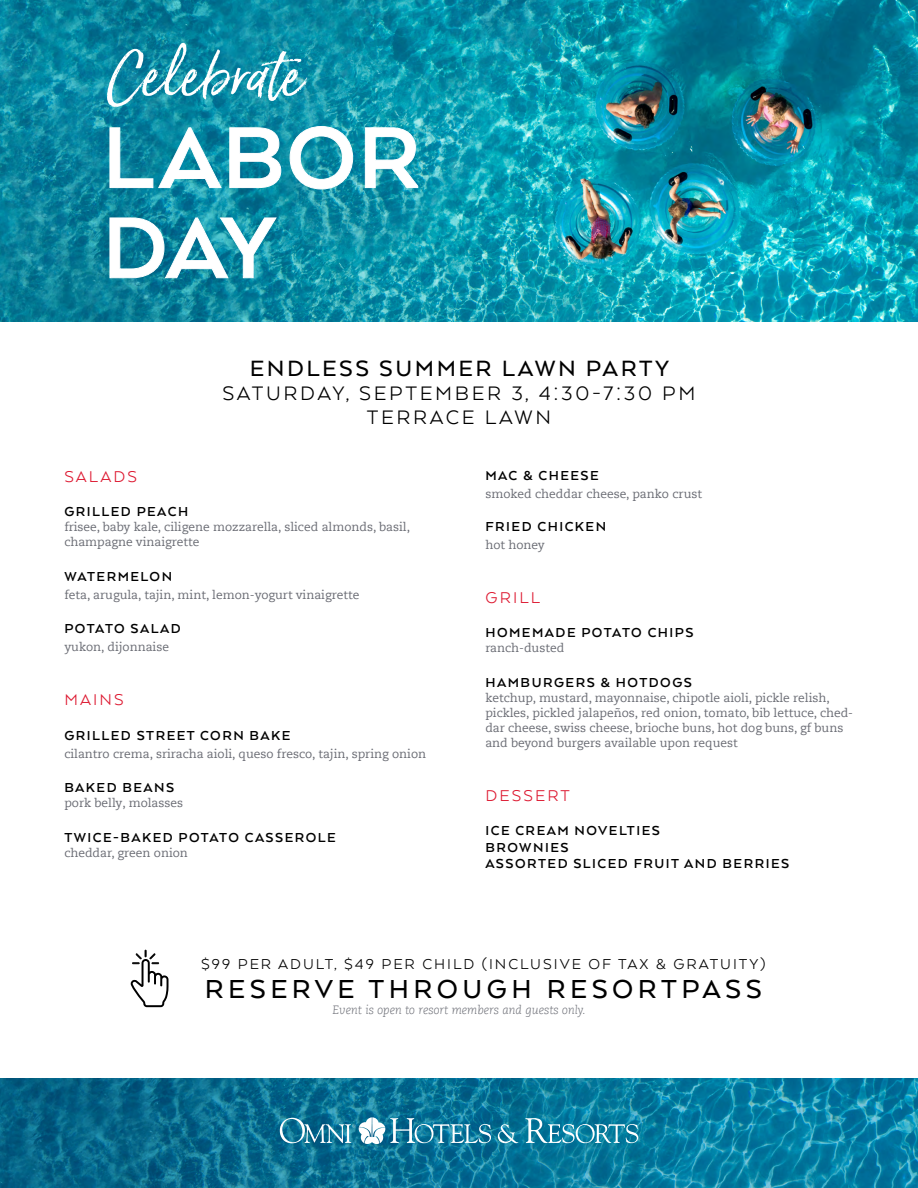
<style>
.page{position:relative;width:918px;height:1188px;background:#fff}
.page>*{position:absolute;margin:0;border:0;box-sizing:border-box;transform-origin:0 0}
.t1{font:500 30px "Arquitecta";letter-spacing:.15em;color:#000}
.t2{font:500 25.5px "Arquitecta";letter-spacing:.1em;color:#000}
.t3{font:22.5px/24px "Arquitecta";letter-spacing:.12em;color:#000;text-align:center}
.t4{font:18px "Arquitecta";letter-spacing:.12em;color:#dd1830}
.t5{font:16.5px "Arquitecta";letter-spacing:.12em;color:#000}
.t6{font:700 15px/16.5px "Arquitecta";letter-spacing:.1em;color:#000}
.t7{font:12px/15px "Caecilia Com 55 Roman";color:#696b73}
.t8{font:italic 300 12px "Caecilia LT Pro 46";color:#696b73}
</style>
<div class="page">
<img style="left:0;top:0;width:918px;height:321px">
<svg style="left:0;top:1079px;width:918px;height:109px;background:#097498"></svg>
<svg style="left:498px;top:1124px;width:20px;height:19px"></svg>
<svg style="left:525px;top:1117px;width:113px;height:26px;background:#3b97b2"></svg>
<svg style="left:280px;top:1117px;width:211px;height:27px;background:#4693ae"></svg>
<svg style="left:110px;top:218px;width:167px;height:60px"></svg>
<svg style="left:110px;top:126px;width:308px;height:63px"></svg>
<svg style="left:107px;top:43px;width:200px;height:64px;background:#3aa0b4"></svg>
<svg style="left:131px;top:950px;width:38px;height:57px"></svg>
<h2 class="t2" style="left:250px;top:352px;width:421px">ENDLESS SUMMER LAWN PARTY</h2>
<h3 class="t3" style="left:222px;top:380px;width:475px">SATURDAY, SEPTEMBER 3, 4:30-7:30 PM<br>TERRACE LAWN</h3>
<h3 class="t4" style="left:64px;top:465px;width:74px">SALADS</h3>
<p class="t6" style="left:64px;top:503px;width:125px">GRILLED PEACH</p>
<p class="t7" style="left:64px;top:520px;width:347px">frisee, baby kale, ciligene mozzarella, sliced almonds, basil, champagne vinaigrette</p>
<p class="t6" style="left:64px;top:568px;width:109px">WATERMELON</p>
<p class="t7" style="left:64px;top:587px;width:297px">feta, arugula, tajin, mint, lemon-yogurt vinaigrette</p>
<p class="t6" style="left:64px;top:620px;width:118px">POTATO SALAD</p>
<p class="t7" style="left:64px;top:640px;width:106px">yukon, dijonnaise</p>
<h3 class="t4" style="left:64px;top:689px;width:61px">MAINS</h3>
<p class="t6" style="left:64px;top:727px;width:228px">GRILLED STREET CORN BAKE</p>
<p class="t7" style="left:64px;top:746px;width:363px">cilantro crema, sriracha aioli, queso fresco, tajin, spring onion</p>
<p class="t6" style="left:64px;top:779px;width:111px">BAKED BEANS</p>
<p class="t7" style="left:64px;top:796px;width:120px">pork belly, molasses</p>
<p class="t6" style="left:64px;top:829px;width:273px">TWICE-BAKED POTATO CASSEROLE</p>
<p class="t7" style="left:64px;top:845px;width:125px">cheddar, green onion</p>
<p class="t6" style="left:485px;top:466px;width:115px">MAC &amp; CHEESE</p>
<p class="t7" style="left:485px;top:486px;width:218px">smoked cheddar cheese, panko crust</p>
<p class="t6" style="left:485px;top:517px;width:122px">FRIED CHICKEN</p>
<p class="t7" style="left:485px;top:537px;width:61px">hot honey</p>
<h3 class="t4" style="left:485px;top:586px;width:56px">GRILL</h3>
<p class="t6" style="left:485px;top:624px;width:210px">HOMEMADE POTATO CHIPS</p>
<p class="t7" style="left:485px;top:640px;width:80px">ranch-dusted</p>
<p class="t6" style="left:485px;top:673px;width:208px">HAMBURGERS &amp; HOTDOGS</p>
<p class="t7" style="left:485px;top:690px;width:369px">ketchup, mustard, mayonnaise, chipotle aioli, pickle relish, pickles, pickled jalapeños, red onion, tomato, bib lettuce, ched&shy;dar cheese, swiss cheese, brioche buns, hot dog buns, gf buns and beyond burgers available upon request</p>
<h3 class="t4" style="left:485px;top:784px;width:86px">DESSERT</h3>
<p class="t6" style="left:485px;top:822px;width:305px">ICE CREAM NOVELTIES<br>BROWNIES<br>ASSORTED SLICED FRUIT AND BERRIES</p>
<h3 class="t5" style="left:201px;top:954px;width:566px">$99 PER ADULT, $49 PER CHILD (INCLUSIVE OF TAX &amp; GRATUITY)</h3>
<h1 class="t1" style="left:205px;top:970px;width:559px">RESERVE THROUGH RESORTPASS</h1>
<p class="t8" style="left:333px;top:1002px;width:255px">Event is open to resort members and guests only.</p>
</div>
